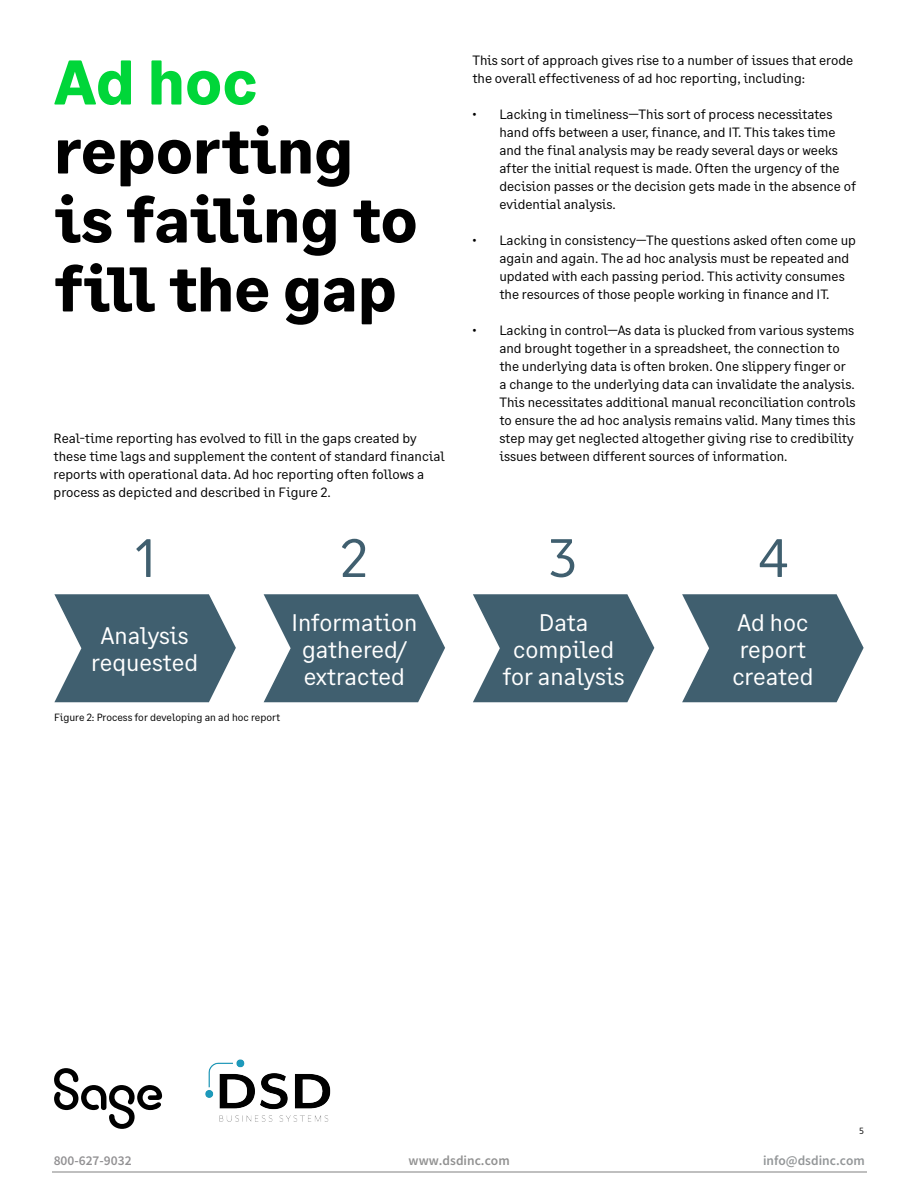
<style>
.page{position:relative;width:918px;height:1188px;background:#fff}
.page>*{position:absolute;margin:0;border:0;box-sizing:border-box;transform-origin:0 0}
.t1{font:700 63px/69px "Sage Text";color:#000}
.t2{font:700 63px "Sage Text";color:#00d639}
.t3{font:54px "Sage Text";color:#405f6f}
.t4{font:24px/27px "Sage Text";color:#fff;text-align:center}
.t5{font:13.5px/18px "Sage Text";color:#000}
.t6{font:600 13.5px "Source Sans Pro";color:#939698}
.t7{font:600 13.5px "Source Sans Pro";color:#919191}
.t8{font:600 13.5px "Source Sans Pro";color:#929193}
.t9{font:10.5px "Sage Text";color:#000}
.t10{font:9px "Sage Text";color:#000}
</style>
<div class="page">
<svg style="left:54px;top:594px;width:182px;height:108px;background:#5d7785"></svg>
<svg style="left:264px;top:594px;width:181px;height:108px;background:#5c7684"></svg>
<svg style="left:473px;top:594px;width:181px;height:108px;background:#5c7684"></svg>
<svg style="left:682px;top:594px;width:182px;height:108px;background:#5d7785"></svg>
<svg style="left:54px;top:1068px;width:108px;height:61px"></svg>
<hr style="left:52px;top:1172px;width:814px;height:1px;background:#bfbfbf">
<hr style="left:52px;top:1171px;width:814px;height:1px;background:#bfbfbf">
<img style="left:205px;top:1059px;width:126px;height:63px">
<h1 class="t2" style="left:54px;top:43px;width:204px">Ad hoc</h1>
<h1 class="t1" style="left:54px;top:118px;width:365px">reporting is failing to fill the gap</h1>
<p class="t5" style="left:54px;top:429px;width:393px">Real-time reporting has evolved to fill in the gaps created by these time lags and supplement the content of standard financial reports with operational data. Ad hoc reporting often follows a process as depicted and described in Figure 2.</p>
<p class="t5" style="left:472px;top:51px;width:382px">This sort of approach gives rise to a number of issues that erode the overall effectiveness of ad hoc reporting, including:</p>
<p class="t5" style="left:499px;top:105px;width:358px;text-indent:-27px">• Lacking in timeliness—This sort of process necessitates hand offs between a user, finance, and IT. This takes time and the final analysis may be ready several days or weeks after the initial request is made. Often the urgency of the decision passes or the decision gets made in the absence of evidential analysis.</p>
<p class="t5" style="left:499px;top:231px;width:358px;text-indent:-27px">• Lacking in consistency—The questions asked often come up again and again. The ad hoc analysis must be repeated and updated with each passing period. This activity consumes the resources of those people working in finance and IT.</p>
<p class="t5" style="left:499px;top:321px;width:358px;text-indent:-27px">• Lacking in control—As data is plucked from various systems and brought together in a spreadsheet, the connection to the underlying data is often broken. One slippery finger or a change to the underlying data can invalidate the analysis.<br>This necessitates additional manual reconciliation controls to ensure the ad hoc analysis remains valid. Many times this step may get neglected altogether giving rise to credibility issues between different sources of information.</p>
<h2 class="t3" style="left:135px;top:525px;width:22px">1</h2>
<h2 class="t3" style="left:341px;top:525px;width:28px">2</h2>
<h2 class="t3" style="left:549px;top:525px;width:29px">3</h2>
<h2 class="t3" style="left:758px;top:525px;width:32px">4</h2>
<h3 class="t4" style="left:91px;top:623px;width:108px">Analysis requested</h3>
<p class="t9" style="left:54px;top:711px;width:228px">Figure 2: Process for developing an ad hoc report</p>
<h3 class="t4" style="left:291px;top:609px;width:127px">Information gathered/ extracted</h3>
<h3 class="t4" style="left:503px;top:609px;width:124px">Data compiled for analysis</h3>
<h3 class="t4" style="left:732px;top:609px;width:83px">Ad hoc report created</h3>
<p class="t10" style="left:860px;top:1125px;width:6px">5</p>
<p class="t8" style="left:54px;top:1151px;width:79px">800-627-9032</p>
<p class="t7" style="left:409px;top:1152px;width:103px">www.dsdinc.com</p>
<p class="t6" style="left:763px;top:1152px;width:103px">info@dsdinc.com</p>
</div>
